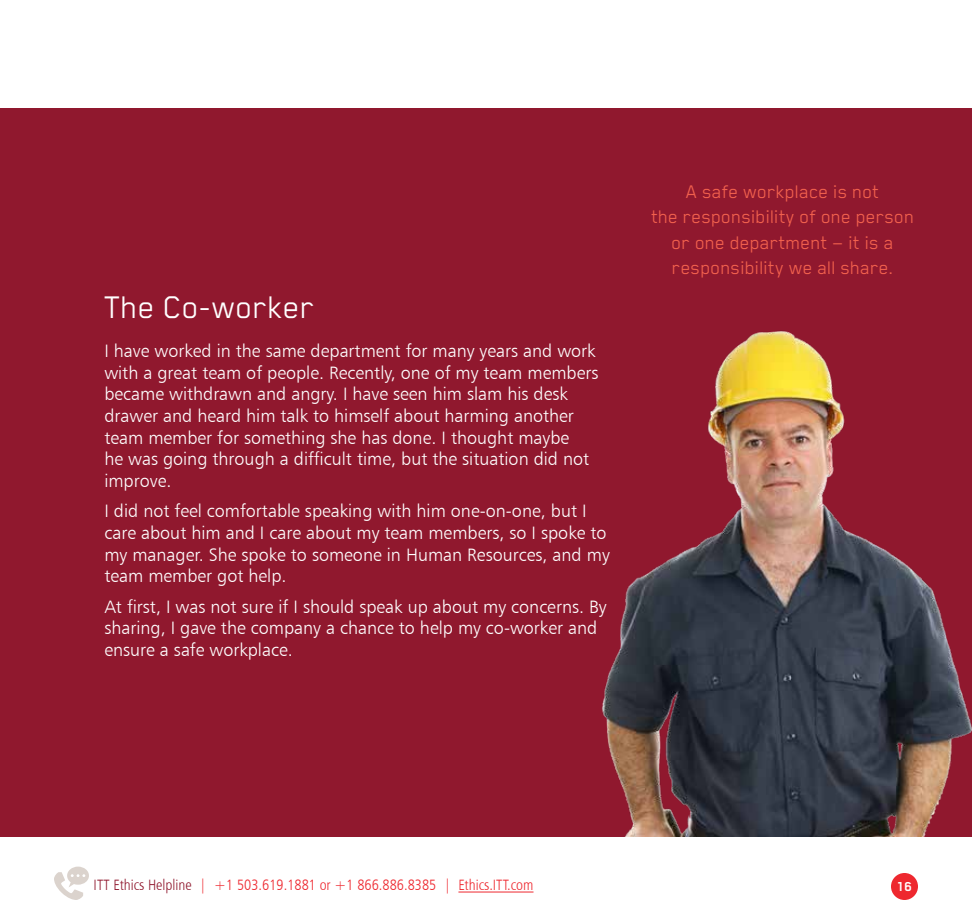
<style>
.page{position:relative;width:972px;height:918px;background:#fff}
.page>*{position:absolute;margin:0;border:0;box-sizing:border-box;transform-origin:0 0}
.t1{font:36px "Blender";color:#fff}
.t2{font:21px/25.2px "Blender";color:#f1604d;text-align:center}
.t3{font:18px/21.6px "Humanist 777 BT Light B";color:#fff}
.t4{font:15px "Humanist 777 BT Light Condensed B";color:#ee282f}
.t5{font:700 15px "Blender";color:#fff}
.s1{color:#90182e}
</style>
<div class="page">
<div style="left:891px;top:873px;width:27px;height:27px;background:#ee282f;border-radius:50%"></div>
<hr style="left:458px;top:892px;width:76px;height:1px;background:#ee282f">
<svg style="left:54px;top:867px;width:35px;height:33px"></svg>
<div style="left:0;top:108px;width:972px;height:729px;background:#90182e"></div>
<img style="left:601px;top:330px;width:371px;height:507px">
<h1 class="t1" style="left:104px;top:287px;width:213px">The Co-worker</h1>
<p class="t3" style="left:104px;top:340px;width:496px">I have worked in the same department for many years and work with a great team of people. Recently, one of my team members became withdrawn and angry. I have seen him slam his desk drawer and heard him talk to himself about harming another team member for something she has done. I thought maybe<br>he was going through a difficult time, but the situation did not improve.</p>
<p class="t3" style="left:104px;top:500px;width:507px">I did not feel comfortable speaking with him one-on-one, but I care about him and I care about my team members, so I spoke to my manager. She spoke to someone in Human Resources, and my team member got help.</p>
<p class="t3" style="left:104px;top:596px;width:504px">At first, I was not sure if I should speak up about my concerns. By sharing, I gave the company a chance to help my co-worker and ensure a safe workplace.</p>
<p class="t2" style="left:651px;top:179px;width:265px">A safe workplace is not<br>the responsibility of one person or one department — it is a responsibility we all share.</p>
<p class="t4" style="left:94px;top:876px;width:441px"><span class="s1">ITT Ethics Helpline</span> | +1 503.619.1881 or +1 866.886.8385 | Ethics.ITT.com</p>
<p class="t5" style="left:897px;top:878px;width:17px">16</p>
</div>
